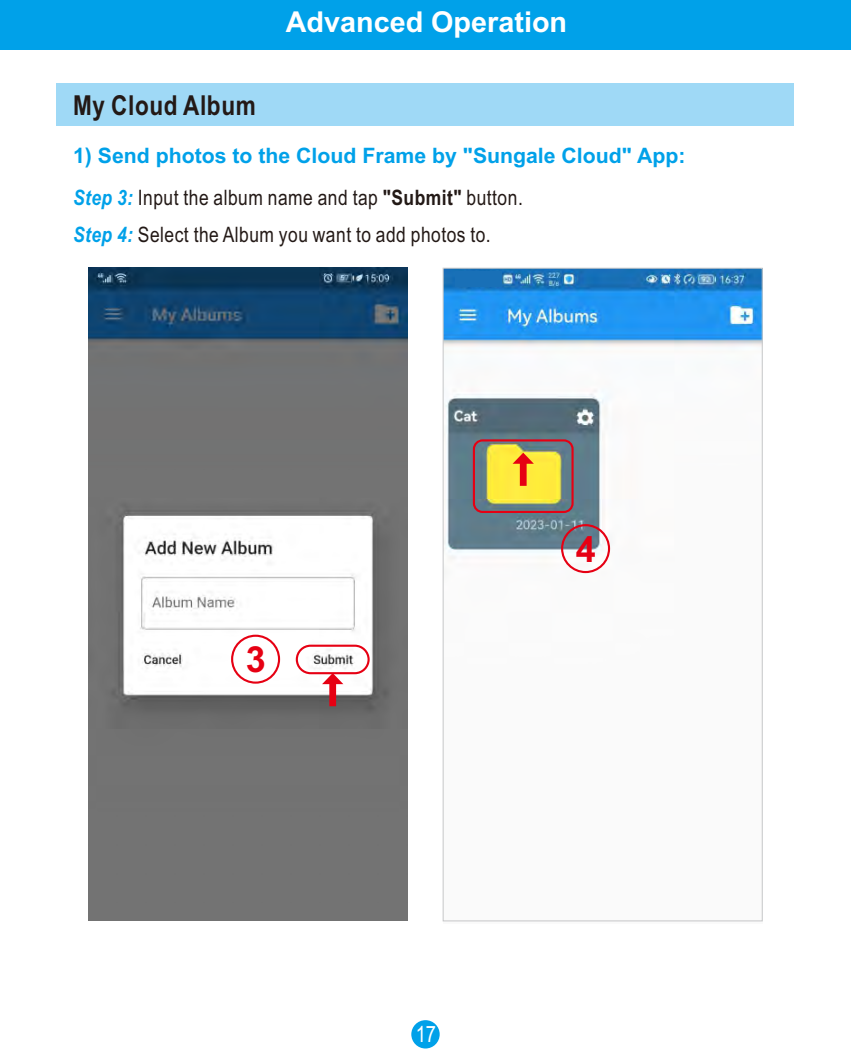
<style>
.page{position:relative;width:851px;height:1063px;background:#fff}
.page>*{position:absolute;margin:0;border:0;box-sizing:border-box;transform-origin:0 0}
.t1{font:700 36px "Arial";color:#e60013}
.t2{font:700 28.75px "Arial";color:#fff}
.t3{font:700 27.5px "Arial Narrow";letter-spacing:.025em;color:#231916}
.t4{font:22.5px "Arial Narrow";color:#fff}
.t5{font:21.25px/37.2px "Arial Narrow";letter-spacing:.025em;color:#231916}
.t6{font:700 21.25px "Arial";color:#00a1e9}
.s1{font-weight:700;font-style:italic;color:#00a1e9}
.s2{font-weight:700}
</style>
<div class="page">
<img style="left:443px;top:270px;width:319px;height:652px">
<div style="left:57px;top:83px;width:737px;height:43px;background:#9fd9f6"></div>
<div style="left:0;top:0;width:850px;height:50px;background:#00a1e9"></div>
<div style="left:411px;top:1020px;width:28px;height:29px;background:#00a1e9;border-radius:50%"></div>
<img style="left:89px;top:268px;width:319px;height:652px">
<div style="left:296px;top:645px;width:73px;height:29px;border:2px solid #e60013;border-radius:14px"></div>
<svg style="left:322px;top:673px;width:21px;height:33px"></svg>
<div style="left:231px;top:635px;width:49px;height:49px;border:2px solid #e60013;border-radius:50%"></div>
<div style="left:473px;top:439px;width:100px;height:74px;border:2px solid #e60013;border-radius:9px"></div>
<svg style="left:512px;top:453px;width:21px;height:33px"></svg>
<div style="left:561px;top:524px;width:49px;height:49px;border:2px solid #e60013;border-radius:50%"></div>
<div style="left:455px;top:271px;width:47px;height:16px;background:#1970b7"></div>
<p class="t3" style="left:73px;top:95px;width:184px">My Cloud Album</p>
<h2 class="t2" style="left:286px;top:12px;width:283px">Advanced Operation</h2>
<p class="t6" style="left:73px;top:148px;width:613px">1) Send photos to the Cloud Frame by "Sungale Cloud" App:</p>
<p class="t5" style="left:73px;top:181px;width:451px"><span class="s1">Step 3:</span> Input the album name and tap <span class="s2">"Submit"</span> button.<br><span class="s1">Step 4:</span> Select the Album you want to add photos to.</p>
<h1 class="t1" style="left:246px;top:646px;width:22px">3</h1>
<h1 class="t1" style="left:575px;top:535px;width:22px">4</h1>
<p class="t4" style="left:415px;top:1026px;width:22px">17</p>
</div>
